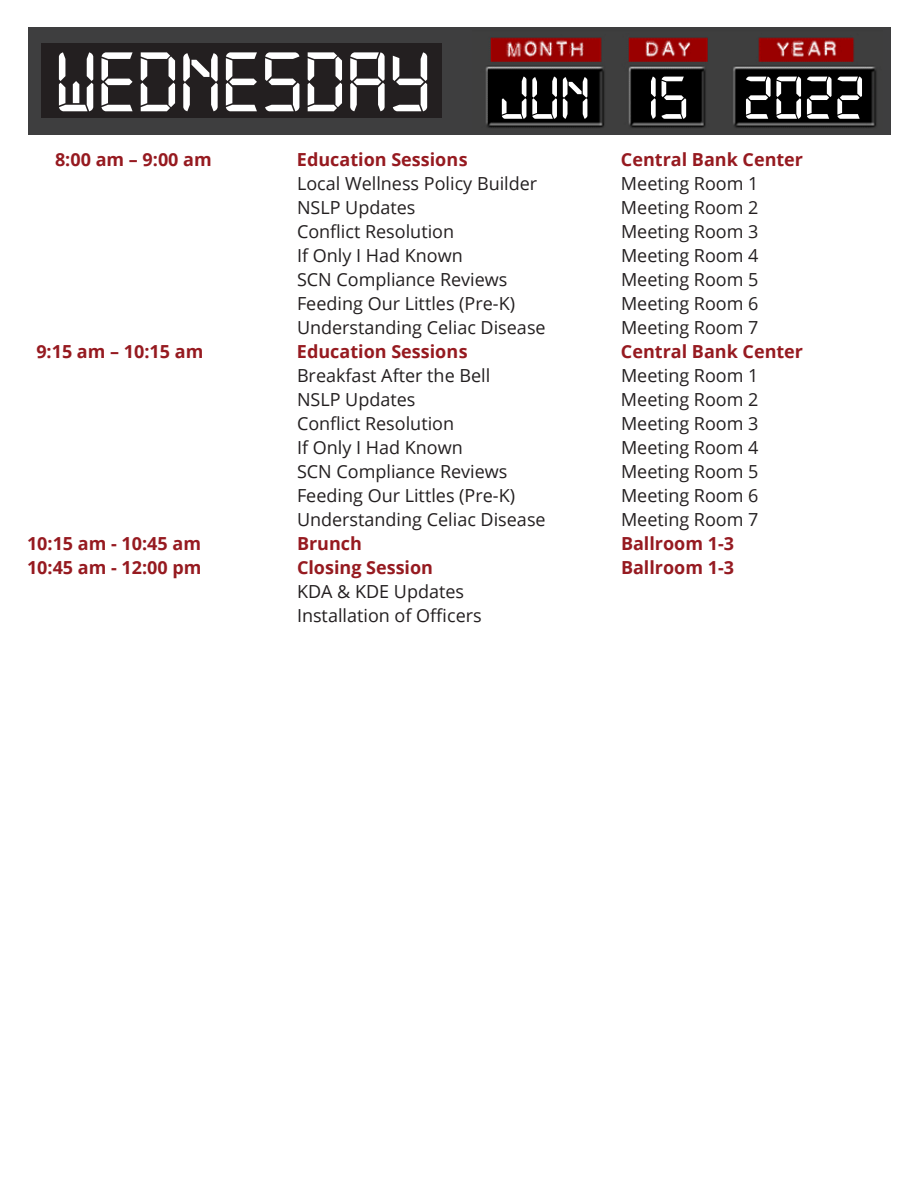
<style>
.page{position:relative;width:918px;height:1188px;background:#fff}
.page>*{position:absolute;margin:0;border:0;box-sizing:border-box;transform-origin:0 0}
.t1{font:90px "Digital 7";color:#fff}
.t2{font:64.5px "Digital 7";color:#fff}
.t3{font:18px "Open Sans";color:#231f20}
.t4{font:700 18px "Open Sans";color:#961a20}
.t5{font:700 18px "Open Sans";color:#961a21}
</style>
<div class="page">
<div style="left:28px;top:27px;width:862px;height:107px;background:#3e3e3f"></div>
<img style="left:485px;top:37px;width:392px;height:91px">
<div style="left:42px;top:43px;width:400px;height:74px;background:#231f20"></div>
<p class="t1" style="left:55px;top:43px;width:378px">WEDNESDAY</p>
<p class="t2" style="left:499px;top:69px;width:93px">JUN</p>
<p class="t2" style="left:648px;top:69px;width:43px">15</p>
<p class="t2" style="left:743px;top:69px;width:123px">2022</p>
<p class="t4" style="left:55px;top:147px;width:158px">8:00 am – 9:00 am</p>
<p class="t4" style="left:297px;top:147px;width:172px">Education Sessions</p>
<p class="t4" style="left:621px;top:147px;width:184px">Central Bank Center</p>
<p class="t3" style="left:297px;top:171px;width:242px">Local Wellness Policy Builder</p>
<p class="t3" style="left:621px;top:171px;width:139px">Meeting Room 1</p>
<p class="t3" style="left:297px;top:195px;width:120px">NSLP Updates</p>
<p class="t3" style="left:621px;top:195px;width:139px">Meeting Room 2</p>
<p class="t3" style="left:297px;top:219px;width:159px">Conflict Resolution</p>
<p class="t3" style="left:621px;top:219px;width:139px">Meeting Room 3</p>
<p class="t3" style="left:297px;top:243px;width:167px">If Only I Had Known</p>
<p class="t3" style="left:621px;top:243px;width:139px">Meeting Room 4</p>
<p class="t3" style="left:297px;top:267px;width:212px">SCN Compliance Reviews</p>
<p class="t3" style="left:621px;top:267px;width:139px">Meeting Room 5</p>
<p class="t3" style="left:297px;top:291px;width:220px">Feeding Our Littles (Pre-K)</p>
<p class="t3" style="left:621px;top:291px;width:139px">Meeting Room 6</p>
<p class="t3" style="left:297px;top:315px;width:250px">Understanding Celiac Disease</p>
<p class="t3" style="left:621px;top:315px;width:139px">Meeting Room 7</p>
<p class="t4" style="left:36px;top:339px;width:169px">9:15 am – 10:15 am</p>
<p class="t4" style="left:297px;top:339px;width:172px">Education Sessions</p>
<p class="t4" style="left:621px;top:339px;width:184px">Central Bank Center</p>
<p class="t3" style="left:297px;top:363px;width:195px">Breakfast After the Bell</p>
<p class="t3" style="left:621px;top:363px;width:139px">Meeting Room 1</p>
<p class="t3" style="left:297px;top:387px;width:120px">NSLP Updates</p>
<p class="t3" style="left:621px;top:387px;width:139px">Meeting Room 2</p>
<p class="t3" style="left:297px;top:411px;width:159px">Conflict Resolution</p>
<p class="t3" style="left:621px;top:411px;width:139px">Meeting Room 3</p>
<p class="t3" style="left:297px;top:435px;width:167px">If Only I Had Known</p>
<p class="t3" style="left:621px;top:435px;width:139px">Meeting Room 4</p>
<p class="t3" style="left:297px;top:459px;width:212px">SCN Compliance Reviews</p>
<p class="t3" style="left:621px;top:459px;width:139px">Meeting Room 5</p>
<p class="t3" style="left:297px;top:483px;width:220px">Feeding Our Littles (Pre-K)</p>
<p class="t3" style="left:621px;top:483px;width:139px">Meeting Room 6</p>
<p class="t3" style="left:297px;top:507px;width:250px">Understanding Celiac Disease</p>
<p class="t3" style="left:621px;top:507px;width:139px">Meeting Room 7</p>
<p class="t4" style="left:27px;top:531px;width:176px">10:15 am - 10:45 am</p>
<p class="t4" style="left:297px;top:531px;width:66px">Brunch</p>
<p class="t5" style="left:621px;top:531px;width:115px">Ballroom 1-3</p>
<p class="t4" style="left:27px;top:555px;width:176px">10:45 am - 12:00 pm</p>
<p class="t4" style="left:297px;top:555px;width:138px">Closing Session</p>
<p class="t5" style="left:621px;top:555px;width:115px">Ballroom 1-3</p>
<p class="t3" style="left:297px;top:579px;width:169px">KDA &amp; KDE Updates</p>
<p class="t3" style="left:297px;top:603px;width:186px">Installation of Officers</p>
</div>
